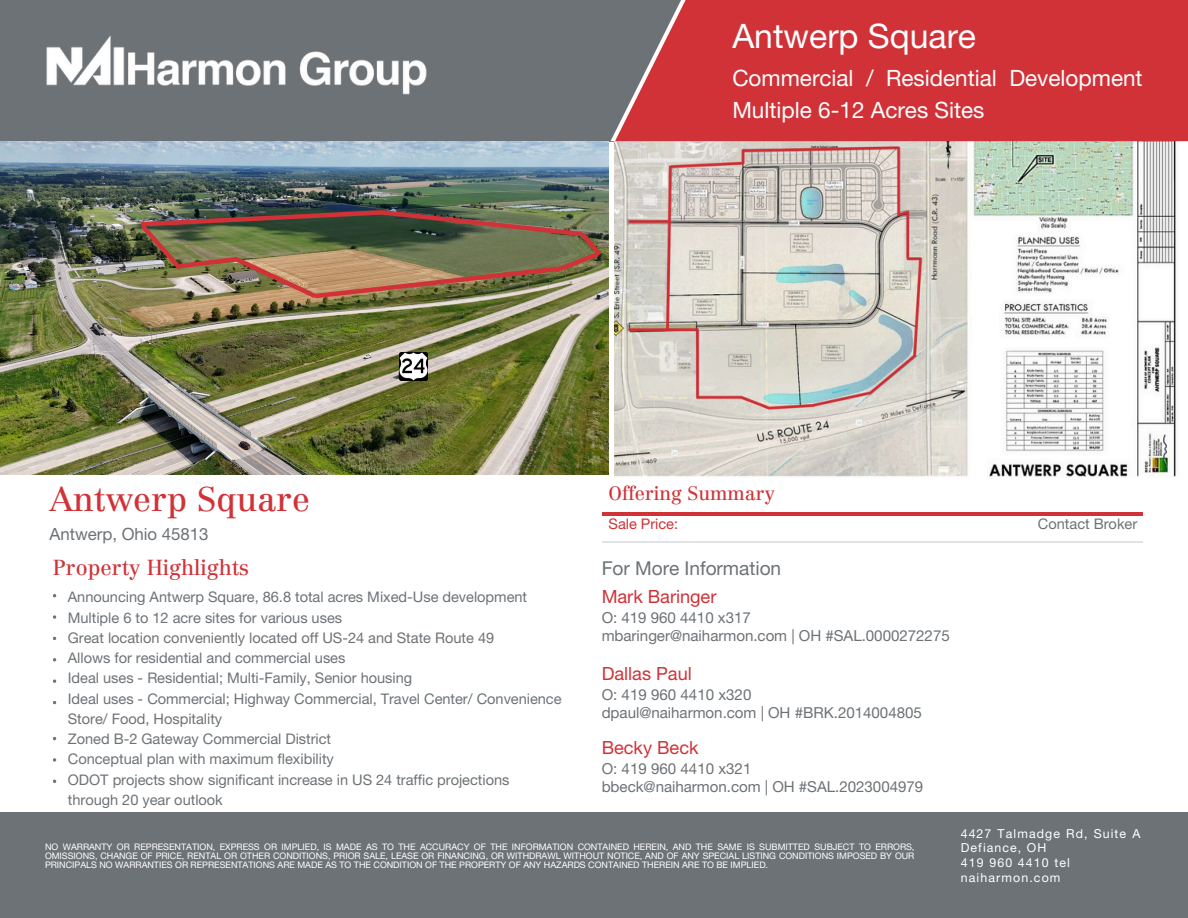
<style>
.page{position:relative;width:1188px;height:918px;background:#fff}
.page>*{position:absolute;margin:0;border:0;box-sizing:border-box;transform-origin:0 0}
.t1{font:33.75px "Centennial LT Std";color:#d03238}
.t2{font:33.75px "Helvetica Neue LT Std";color:#fff}
.t3{font:22.5px/31.5px "Helvetica Neue LT Std";color:#fff}
.t4{font:21.3px "Centennial LT Std";color:#d03238}
.t5{font:19.2px "Helvetica Neue LT Std";color:#6d7276}
.t6{font:19.2px "Centennial LT Std";color:#d03238}
.t7{font:18.3px "Helvetica Neue LT Std";color:#d03238}
.t8{font:18.15px "Helvetica Neue LT Std";color:#d03238}
.t9{font:16.8px "Helvetica Neue LT Std";color:#6d7276}
.t10{font:15.15px/18px "Helvetica Neue LT Std";color:#6d7276}
.t11{font:14.7px "Helvetica Neue LT Std";color:#6d7276}
.t12{font:14.7px "Helvetica Neue LT Std";color:#d03238}
.t13{font:14.55px/20.2px "Helvetica Neue LT Std";color:#6d7276}
.t14{font:12.3px/14.7px "Helvetica Neue LT Std";letter-spacing:.085em;color:#fff}
.t15{font:9px/9px "Helvetica Neue LT Std";color:#fff;text-align:justify}
</style>
<div class="page">
<div style="left:0;top:812px;width:1188px;height:106px;background:#6d7276"></div>
<svg style="left:53px;top:615px;width:3px;height:4px"></svg>
<svg style="left:53px;top:758px;width:3px;height:4px"></svg>
<div style="left:0;top:0;width:1121px;height:141px;background:#6d7276"></div>
<hr style="left:873px;top:541px;width:270px;height:1px;background:#e1e2e3">
<hr style="left:603px;top:541px;width:270px;height:1px;background:#e1e2e3">
<hr style="left:873px;top:513px;width:270px;height:2px;background:#d03238">
<hr style="left:603px;top:513px;width:270px;height:2px;background:#d03238">
<img style="left:46px;top:35px;width:381px;height:60px">
<img style="left:614px;top:141px;width:574px;height:336px">
<div style="left:615px;top:0;width:573px;height:141px;background:#d03238"></div>
<img style="left:0;top:141px;width:609px;height:333px">
<img style="left:136px;top:207px;width:470px;height:95px">
<img style="left:400px;top:353px;width:28px;height:28px">
<p class="t2" style="left:732px;top:24px;width:245px">Antwerp Square</p>
<h5 class="t3" style="left:732px;top:65px;width:412px">Commercial / Residential Development<br>Multiple 6-12 Acres Sites</h5>
<p class="t1" style="left:50px;top:485px;width:262px">Antwerp Square</p>
<p class="t9" style="left:50px;top:528px;width:161px">Antwerp, Ohio 45813</p>
<h3 class="t4" style="left:53px;top:560px;width:198px">Property Highlights</h3>
<h5 class="t13" style="left:68px;top:589px;width:495px">Announcing Antwerp Square, 86.8 total acres Mixed-Use development Multiple 6 to 12 acre sites for various uses<br>Great location conveniently located off US-24 and State Route 49<br>Allows for residential and commercial uses<br>Ideal uses - Residential; Multi-Family, Senior housing<br>Ideal uses - Commercial; Highway Commercial, Travel Center/ Convenience Store/ Food, Hospitality<br>Zoned B-2 Gateway Commercial District<br>Conceptual plan with maximum flexibility<br>ODOT projects show significant increase in US 24 traffic projections through 20 year outlook</h5>
<h5 class="t6" style="left:609px;top:486px;width:168px">Offering Summary</h5>
<h5 class="t12" style="left:609px;top:519px;width:71px">Sale Price:</h5>
<h5 class="t5" style="left:602px;top:561px;width:181px">For More Information</h5>
<h4 class="t7" style="left:602px;top:590px;width:116px">Mark Baringer</h4>
<h4 class="t10" style="left:602px;top:611px;width:350px">O: 419 960 4410 x317<br>mbaringer@naiharmon.com | OH #SAL.0000272275</h4>
<h2 class="t8" style="left:602px;top:667px;width:92px">Dallas Paul</h2>
<h2 class="t10" style="left:602px;top:688px;width:322px">O: 419 960 4410 x320<br>dpaul@naiharmon.com | OH #BRK.2014004805</h2>
<h5 class="t8" style="left:602px;top:741px;width:98px">Becky Beck</h5>
<h5 class="t10" style="left:602px;top:762px;width:323px">O: 419 960 4410 x321<br>bbeck@naiharmon.com | OH #SAL.2023004979</h5>
<h3 class="t11" style="left:1038px;top:519px;width:101px">Contact Broker</h3>
<p class="t15" style="left:45px;top:844px;width:871px">NO WARRANTY OR REPRESENTATION, EXPRESS OR IMPLIED, IS MADE AS TO THE ACCURACY OF THE INFORMATION CONTAINED HEREIN, AND THE SAME IS SUBMITTED SUBJECT TO ERRORS, OMISSIONS, CHANGE OF PRICE, RENTAL OR OTHER CONDITIONS, PRIOR SALE, LEASE OR FINANCING, OR WITHDRAWL WITHOUT NOTICE, AND OF ANY SPECIAL LISTING CONDITIONS IMPOSED BY OUR PRINCIPALS NO WARRANTIES OR REPRESENTATIONS ARE MADE AS TO THE CONDITION OF THE PROPERTY OF ANY HAZARDS CONTAINED THEREIN ARE TO BE IMPLIED.</p>
<p class="t14" style="left:961px;top:828px;width:181px">4427 Talmadge Rd, Suite A<br>Defiance, OH<br>419 960 4410 tel naiharmon.com</p>
</div>
